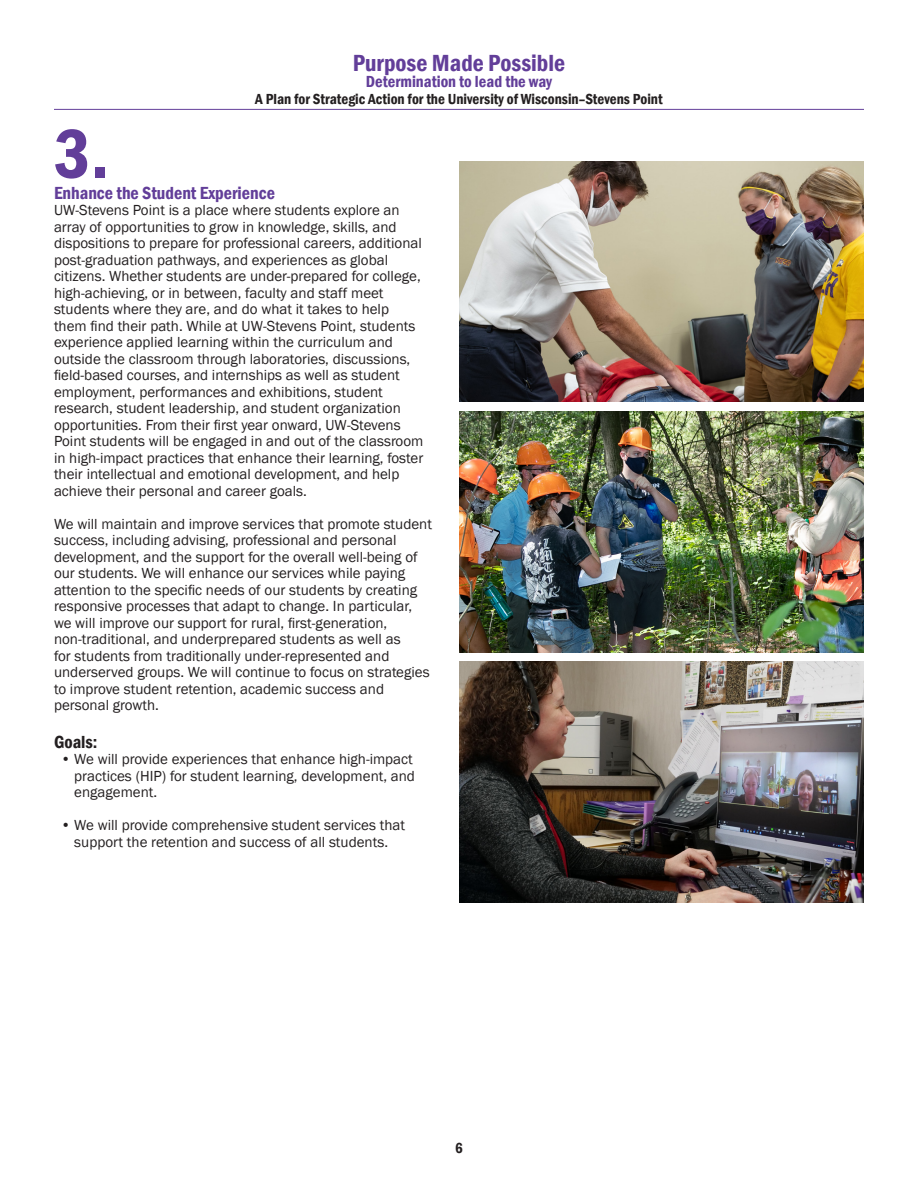
<style>
.page{position:relative;width:918px;height:1188px;background:#fff}
.page>*{position:absolute;margin:0;border:0;box-sizing:border-box;transform-origin:0 0}
.purplehead{font:600 condensed 72px "Franklin Gothic";color:#623e99}
.purplehead-2{font:600 condensed 24px "Franklin Gothic";color:#623e99}
.purplehead-3{font:600 condensed 18px "Franklin Gothic";color:#623e99}
.purplehead-4{font:600 condensed 18px "Franklin Gothic";color:#231f20}
.t1{font:600 condensed 16.5px "Franklin Gothic";color:#623e99}
.t2{font:15px/16.5px "Franklin Gothic";color:#231f20}
.purplehead-5{font:600 condensed 15px "Franklin Gothic";color:#231f20}
</style>
<div class="page">
<img style="left:459px;top:161px;width:405px;height:241px">
<img style="left:459px;top:412px;width:405px;height:240px">
<img style="left:459px;top:662px;width:405px;height:240px">
<p class="purplehead-2" style="left:353px;top:47px;width:214px">Purpose Made Possible</p>
<p class="t1" style="left:366px;top:71px;width:188px">Determination to lead the way</p>
<p class="purplehead-5" style="left:255px;top:89px;width:409px">A Plan for Strategic Action for the University of Wisconsin–Stevens Point</p>
<p class="purplehead" style="left:54px;top:106px;width:57px">3.</p>
<p class="purplehead-3" style="left:54px;top:181px;width:222px">Enhance the Student Experience</p>
<p class="t2" style="left:54px;top:202px;width:371px">UW-Stevens Point is a place where students explore an array of opportunities to grow in knowledge, skills, and dispositions to prepare for professional careers, additional post-graduation pathways, and experiences as global citizens. Whether students are under-prepared for college, high-achieving, or in between, faculty and staff meet students where they are, and do what it takes to help them find their path. While at UW-Stevens Point, students experience applied learning within the curriculum and outside the classroom through laboratories, discussions, field-based courses, and internships as well as student employment, performances and exhibitions, student research, student leadership, and student organization opportunities. From their first year onward, UW-Stevens Point students will be engaged in and out of the classroom in high-impact practices that enhance their learning, foster their intellectual and emotional development, and help achieve their personal and career goals.</p>
<p class="t2" style="left:54px;top:516px;width:380px">We will maintain and improve services that promote student success, including advising, professional and personal development, and the support for the overall well-being of our students. We will enhance our services while paying attention to the specific needs of our students by creating responsive processes that adapt to change. In particular, we will improve our support for rural, first-generation, non-traditional, and underprepared students as well as<br>for students from traditionally under-represented and underserved groups. We will continue to focus on strategies to improve student retention, academic success and personal growth.</p>
<p class="purplehead-4" style="left:54px;top:730px;width:45px">Goals:</p>
<p class="t2" style="left:74px;top:751px;width:342px;text-indent:-14px">• We will provide experiences that enhance high-impact practices (HIP) for student learning, development, and engagement.</p>
<p class="t2" style="left:61px;top:817px;width:346px;text-align:center">• We will provide comprehensive student services that support the retention and success of all students.</p>
<p class="purplehead-5" style="left:455px;top:1138px;width:9px">6</p>
</div>
